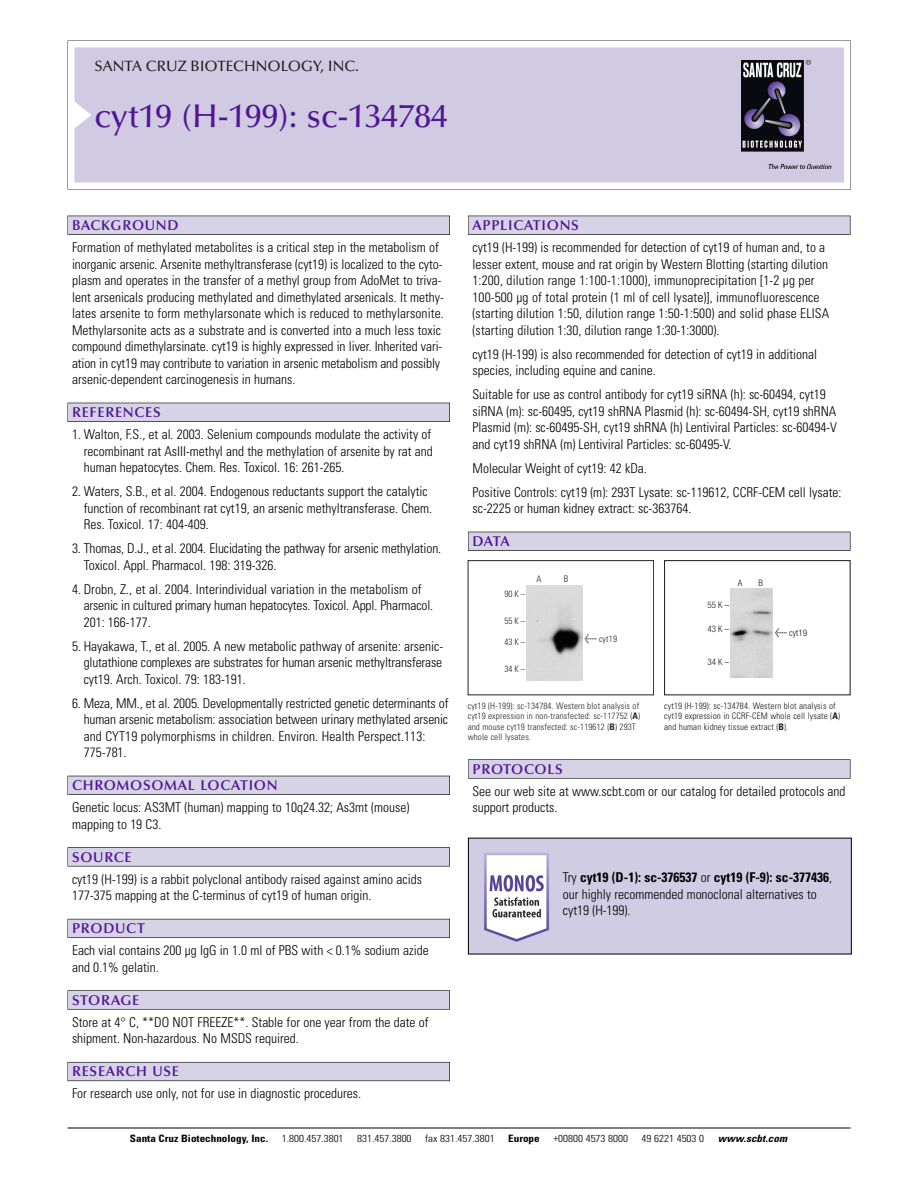
<style>
.page{position:relative;width:918px;height:1188px;background:#fff}
.page>*{position:absolute;margin:0;border:0;box-sizing:border-box;transform-origin:0 0}
.t1{font:500 33px "Optima";color:#511695}
.t2{font:500 15px "Optima";color:#231f20}
.t3{font:600 14.25px "Optima";letter-spacing:.05em;color:#511695}
.t4{font:300 condensed 13.5px/16.5px "Univers";color:#000}
.t5{font:300 condensed 10.2px "Univers";color:#000;scale:1.1 1}
.t6{font:700 condensed 10.2px "Univers";color:#000;scale:1.1 1}
.t7{font:italic 700 condensed 10.2px "Univers";letter-spacing:.005em;color:#000;scale:1.1 1}
.t8{font:9px/10.5px "Univers Condensed Light+UISDXF";letter-spacing:.015em;color:#272627}
.t9{font:9px/10.5px "Univers Condensed Light+AANZQN";letter-spacing:.015em;color:#191919}
.t10{font:9px "Helvetica Neue Light Cond+YDUADV";color:#191919}
.s1{font-family:"Meta Plus Book Roman+DXBXTN";font-size:10.5px}
.s2{font-family:"Meta Plus Book Roman+CTCEDR";font-size:10.5px}
.s3{font-family:"Univers Condensed Bold+YZHOYX"}
.s4{font-family:"Univers Condensed Bold+XDUWMV"}
.s5{font-weight:700}
</style>
<div class="page">
<svg style="left:68px;top:40px;width:783px;height:149px"></svg>
<div style="left:74px;top:47px;width:770px;height:135px;background:#d1cae3"></div>
<img style="left:741px;top:60px;width:90px;height:108px">
<div style="left:68px;top:216px;width:382px;height:19px;background:#525155"></div>
<div style="left:68px;top:216px;width:381px;height:18px;background:#d7d3e7"></div>
<div style="left:68px;top:403px;width:382px;height:19px;background:#515055"></div>
<div style="left:68px;top:403px;width:381px;height:18px;background:#d7d3e7"></div>
<div style="left:68px;top:776px;width:382px;height:19px;background:#525158"></div>
<div style="left:68px;top:776px;width:381px;height:18px;background:#d7d3e7"></div>
<div style="left:68px;top:847px;width:382px;height:19px;background:#575759"></div>
<div style="left:68px;top:848px;width:381px;height:18px;background:#d7d3e7"></div>
<div style="left:68px;top:919px;width:382px;height:19px;background:#5b5a62"></div>
<div style="left:68px;top:919px;width:381px;height:18px;background:#d7d3e7"></div>
<div style="left:68px;top:990px;width:382px;height:20px;background:#626263"></div>
<div style="left:68px;top:991px;width:381px;height:18px;background:#d7d3e7"></div>
<div style="left:68px;top:1062px;width:382px;height:19px;background:#66646d"></div>
<div style="left:68px;top:1063px;width:381px;height:18px;background:#d7d3e7"></div>
<div style="left:468px;top:216px;width:382px;height:19px;background:#525155"></div>
<div style="left:468px;top:216px;width:382px;height:18px;background:#d7d3e7"></div>
<div style="left:468px;top:532px;width:382px;height:19px;background:#515055"></div>
<div style="left:468px;top:532px;width:382px;height:18px;background:#d7d3e7"></div>
<div style="left:468px;top:759px;width:382px;height:20px;background:#666667"></div>
<div style="left:468px;top:760px;width:382px;height:18px;background:#d7d3e7"></div>
<hr style="left:68px;top:1128px;width:782px;height:1px;background:#000">
<div style="left:664px;top:560px;width:186px;height:135px;border:1px solid #191919"></div>
<img style="left:730px;top:589px;width:43px;height:88px">
<div style="left:468px;top:560px;width:186px;height:135px;border:1px solid #272627"></div>
<img style="left:526px;top:586px;width:56px;height:95px">
<img style="left:470px;top:840px;width:380px;height:112px">
<p class="t2" style="left:94px;top:61px;width:266px">SANTA CRUZ BIOTECHNOLOGY, INC.</p>
<h1 class="t1" style="left:94px;top:103px;width:355px">cyt19 (H-199): sc-134784</h1>
<p class="t3" style="left:72px;top:219px;width:108px">BACKGROUND</p>
<p class="t4" style="left:72px;top:240px;width:373px">Formation of methylated metabolites is a critical step in the metabolism of inorganic arsenic. Arsenite methyltransferase (cyt19) is localized to the cyto&shy;plasm and operates in the transfer of a methyl group from AdoMet to triva&shy;lent arsenicals producing methylated and dimethylated arsenicals. It methy&shy;lates arsenite to form methylarsonate which is reduced to methylarsonite.<br>Methylarsonite acts as a substrate and is converted into a much less toxic compound dimethylarsinate. cyt19 is highly expressed in liver. Inherited vari&shy;ation in cyt19 may contribute to variation in arsenic metabolism and possibly arsenic-dependent carcinogenesis in humans.</p>
<p class="t3" style="left:72px;top:407px;width:90px">REFERENCES</p>
<p class="t4" style="left:84px;top:427px;width:351px;text-align:justify;text-indent:-12px">1. Walton, F.S., et al. 2003. Selenium compounds modulate the activity of recombinant rat AsIII-methyl and the methylation of arsenite by rat and human hepatocytes. Chem. Res. Toxicol. 16: 261-265.</p>
<p class="t4" style="left:84px;top:484px;width:350px;text-indent:-12px">2. Waters, S.B., et al. 2004. Endogenous reductants support the catalytic function of recombinant rat cyt19, an arsenic methyltransferase. Chem.<br>Res. Toxicol. 17: 404-409.</p>
<p class="t4" style="left:84px;top:541px;width:359px;text-indent:-12px">3. Thomas, D.J., et al. 2004. Elucidating the pathway for arsenic methylation.<br>Toxicol. Appl. Pharmacol. 198: 319-326.</p>
<p class="t4" style="left:84px;top:582px;width:351px;text-indent:-12px">4. Drobn, Z., et al. 2004. Interindividual variation in the metabolism of arsenic in cultured primary human hepatocytes. Toxicol. Appl. Pharmacol.<br>201: 166-177.</p>
<p class="t4" style="left:84px;top:639px;width:361px;text-align:justify;text-indent:-12px">5. Hayakawa, T., et al. 2005. A new metabolic pathway of arsenite: arsenic&shy;glutathione complexes are substrates for human arsenic methyltransferase cyt19. Arch. Toxicol. 79: 183-191.</p>
<p class="t4" style="left:84px;top:696px;width:366px;text-indent:-12px">6. Meza, MM., et al. 2005. Developmentally restricted genetic determinants of human arsenic metabolism: association between urinary methylated arsenic and CYT19 polymorphisms in children. Environ. Health Perspect.113:<br>775-781.</p>
<p class="t3" style="left:72px;top:780px;width:207px">CHROMOSOMAL LOCATION</p>
<p class="t4" style="left:72px;top:800px;width:339px">Genetic locus: AS3MT (human) mapping to 10q24.32; As3mt (mouse) mapping to 19 C3.</p>
<p class="t3" style="left:72px;top:851px;width:61px">SOURCE</p>
<p class="t4" style="left:72px;top:872px;width:351px">cyt19 (H-199) is a rabbit polyclonal antibody raised against amino acids<br>177-375 mapping at the C-terminus of cyt19 of human origin.</p>
<p class="t3" style="left:72px;top:923px;width:74px">PRODUCT</p>
<p class="t4" style="left:72px;top:943px;width:358px">Each vial contains 200 µg IgG in 1.0 ml of PBS with &lt; 0.1% sodium azide and 0.1% gelatin.</p>
<p class="t3" style="left:72px;top:994px;width:69px">STORAGE</p>
<p class="t4" style="left:72px;top:1015px;width:358px">Store at 4° C, **DO NOT FREEZE**. Stable for one year from the date of shipment. Non-hazardous. No MSDS required.</p>
<p class="t3" style="left:72px;top:1066px;width:109px">RESEARCH USE</p>
<p class="t4" style="left:72px;top:1087px;width:290px">For research use only, not for use in diagnostic procedures.</p>
<p class="t3" style="left:473px;top:219px;width:108px">APPLICATIONS</p>
<p class="t4" style="left:473px;top:240px;width:358px">cyt19 (H-199) is recommended for detection of cyt19 of human and, to a lesser extent, mouse and rat origin by Western Blotting (starting dilution 1:200, dilution range 1:100-1:1000), immunoprecipitation [1-2 µg per 100-500 µg of total protein (1 ml of cell lysate)], immunofluorescence (starting dilution 1:50, dilution range 1:50-1:500) and solid phase ELISA (starting dilution 1:30, dilution range 1:30-1:3000).</p>
<p class="t4" style="left:473px;top:347px;width:346px">cyt19 (H-199) is also recommended for detection of cyt19 in additional species, including equine and canine.</p>
<p class="t4" style="left:473px;top:387px;width:366px">Suitable for use as control antibody for cyt19 siRNA (h): sc-60494, cyt19 siRNA (m): sc-60495, cyt19 shRNA Plasmid (h): sc-60494-SH, cyt19 shRNA Plasmid (m): sc-60495-SH, cyt19 shRNA (h) Lentiviral Particles: sc-60494-V and cyt19 shRNA (m) Lentiviral Particles: sc-60495-V.</p>
<p class="t4" style="left:473px;top:457px;width:370px;line-height:24px">Molecular Weight of cyt19: 42 kDa.<br>Positive Controls: cyt19 (m): 293T Lysate: sc-119612, CCRF-CEM cell lysate:</p>
<p class="t4" style="left:473px;top:501px;width:220px">sc-2225 or human kidney extract: sc-363764.</p>
<p class="t3" style="left:473px;top:536px;width:39px">DATA</p>
<p class="t8" style="left:536px;top:575px;width:7px">A</p>
<p class="t8" style="left:564px;top:575px;width:6px">B</p>
<p class="t10" style="left:738px;top:579px;width:6px">A</p>
<p class="t10" style="left:759px;top:579px;width:6px">B</p>
<p class="t8" style="left:504px;top:589px;width:22px">90K–</p>
<p class="t8" style="left:504px;top:617px;width:22px">55K–</p>
<p class="t8" style="left:504px;top:637px;width:22px">43K–</p>
<p class="t8" style="left:504px;top:665px;width:22px">34K–</p>
<p class="t8" style="left:584px;top:634px;width:34px"><span class="s1">&lt;</span> cyt19</p>
<p class="t10" style="left:708px;top:602px;width:23px">55K–</p>
<p class="t10" style="left:708px;top:626px;width:23px">43K–</p>
<p class="t10" style="left:708px;top:659px;width:23px">34K–</p>
<p class="t10" style="left:775px;top:630px;width:34px"><span class="s2">&lt;</span> cyt19</p>
<p class="t8" style="left:468px;top:701px;width:174px">cyt19 (H-199): sc-134784. Western blot analysis of cyt19 expression in non-transfected: sc-117752 (<span class="s3">A</span>) and mouse cyt19 transfected: sc-119612 (<span class="s3">B</span>) 293T whole cell lysates.</p>
<p class="t9" style="left:664px;top:701px;width:177px">cyt19 (H-199): sc-134784. Western blot analysis of cyt19 expression in CCRF-CEM whole cell lysate (<span class="s4">A</span>) and human kidney tissue extract (<span class="s4">B</span>).</p>
<p class="t3" style="left:473px;top:763px;width:92px">PROTOCOLS</p>
<p class="t4" style="left:473px;top:784px;width:375px">See our web site at www.scbt.com or our catalog for detailed protocols and support products.</p>
<p class="t4" style="left:563px;top:870px;width:271px">Try <span class="s5">cyt19 (D-1): sc-376537</span> or <span class="s5">cyt19 (F-9): sc-377436</span>, our highly recommended monoclonal alternatives to cyt19 (H-199).</p>
<p class="t6" style="left:130px;top:1135px;width:127px">Santa Cruz Biotechnology, Inc.</p>
<p class="t5" style="left:282px;top:1135px;width:58px">1.800.457.3801</p>
<p class="t5" style="left:357px;top:1135px;width:51px">831.457.3800</p>
<p class="t5" style="left:425px;top:1135px;width:65px">fax 831.457.3801</p>
<p class="t6" style="left:508px;top:1135px;width:30px">Europe</p>
<p class="t5" style="left:553px;top:1135px;width:69px">+00800 4573 8000</p>
<p class="t5" style="left:642px;top:1135px;width:58px">49 6221 4503 0</p>
<p class="t7" style="left:718px;top:1135px;width:64px">www.scbt.com</p>
</div>
